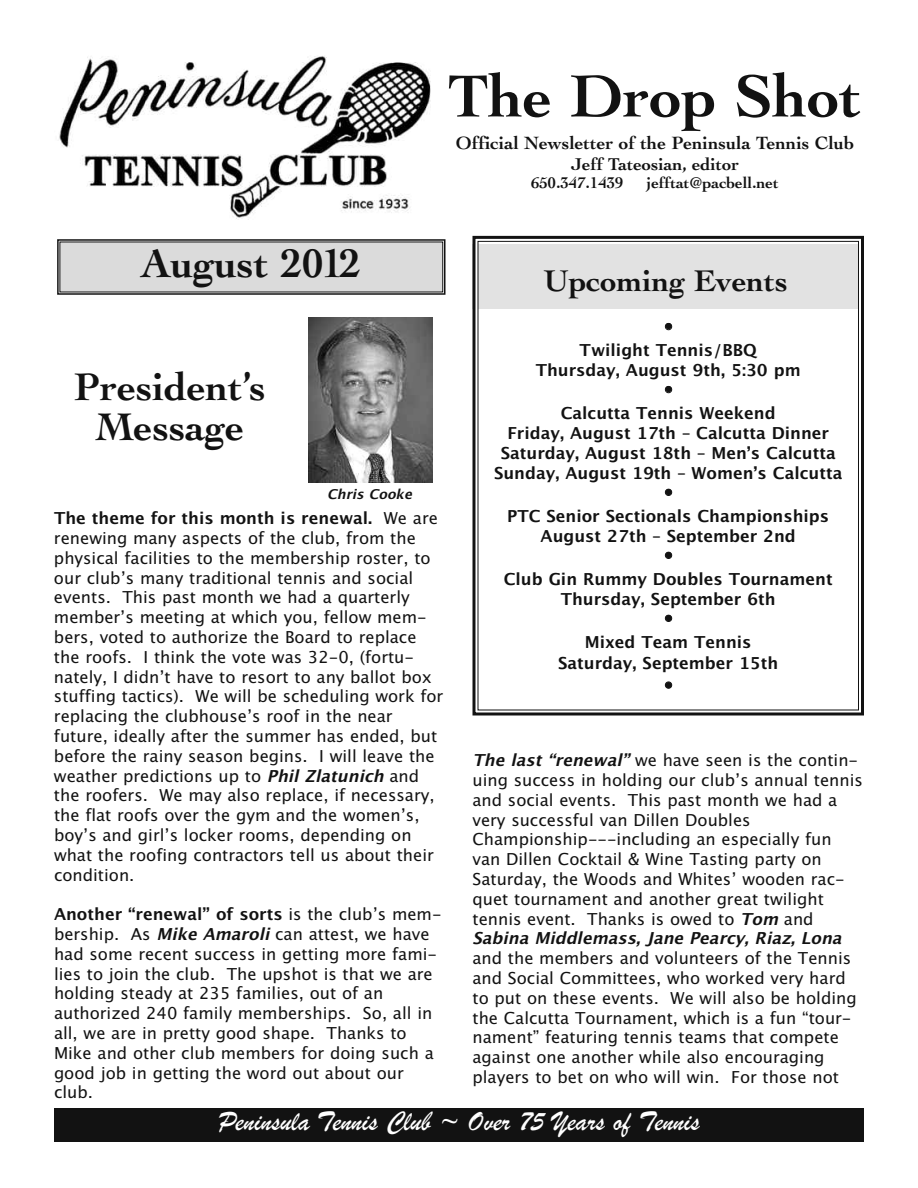
<style>
.page{position:relative;width:918px;height:1188px;background:#fff}
.page>*{position:absolute;margin:0;border:0;box-sizing:border-box;transform-origin:0 0}
.t1{font:700 62.4px "Cochin";color:#121212}
.t2{font:700 42px "Cochin";color:#121212}
.t3{font:700 40.5px/40.5px "Cochin";color:#121212;text-align:center}
.t4{font:700 31.5px "Cochin";color:#121212}
.t5{font:28.8px "Brush Script";color:#fff}
.t6{font:900 19.5px "Arial";color:#121212}
.t7{font:700 18.75px "Cochin";color:#121212}
.t8{font:700 18px "Cochin";color:#121212}
.t9{font:16.5px/19.8px "Lucida Grande";color:#121212}
.t10{font:700 16.5px/19.8px "Lucida Grande";color:#121212;text-align:center}
.t11{font:700 16.2px "Cochin";color:#121212}
.t12{font:italic 700 13.5px "Lucida Grande";color:#121212}
.s1{font-weight:700}
.s2{font-weight:700;font-style:italic}
</style>
<div class="page">
<div style="left:472px;top:244px;width:392px;height:64px;background:#e2e2e2"></div>
<div style="left:472px;top:236px;width:392px;height:480px;border:3px solid #121212"></div>
<div style="left:54px;top:1108px;width:810px;height:34px;background:#121212"></div>
<img style="left:59px;top:56px;width:372px;height:164px">
<div style="left:60px;top:242px;width:382px;height:50px;background:#dbdbdb"></div>
<div style="left:57px;top:239px;width:389px;height:56px;border:2px solid #121212"></div>
<img style="left:309px;top:317px;width:124px;height:166px">
<h2 class="t2" style="left:141px;top:238px;width:222px">August 2012</h2>
<h1 class="t1" style="left:448px;top:59px;width:415px">The Drop Shot</h1>
<p class="t7" style="left:456px;top:132px;width:400px">Official Newsletter of the Peninsula Tennis Club</p>
<p class="t8" style="left:571px;top:153px;width:170px">Jeff Tateosian, editor</p>
<p class="t11" style="left:531px;top:173px;width:94px">650.347.1439</p>
<p class="t11" style="left:647px;top:173px;width:133px">jefftat@pacbell.net</p>
<h3 class="t4" style="left:544px;top:262px;width:246px">Upcoming Events</h3>
<h3 class="t3" style="left:74px;top:366px;width:193px">President’s<br>Message</h3>
<p class="t12" style="left:327px;top:486px;width:91px">Chris Cooke</p>
<p class="t9" style="left:54px;top:509px;width:391px"><span class="s1">The theme for this month is renewal.</span> We are renewing many aspects of the club, from the physical facilities to the membership roster, to our club’s many traditional tennis and social events. This past month we had a quarterly member’s meeting at which you, fellow mem&shy;bers, voted to authorize the Board to replace the roofs. I think the vote was 32-0, (fortu&shy;nately, I didn’t have to resort to any ballot box stuffing tactics). We will be scheduling work for replacing the clubhouse’s roof in the near future, ideally after the summer has ended, but before the rainy season begins. I will leave the weather predictions up to <span class="s2">PhilZlatunich</span>and the roofers. We may also replace, if necessary, the flat roofs over the gym and the women’s, boy’s and girl’s locker rooms, depending on what the roofing contractors tell us about their condition.</p>
<p class="t9" style="left:54px;top:905px;width:389px"><span class="s1">Another “renewal” of sorts</span> is the club’s mem&shy;bership. As <span class="s2">MikeAmaroli</span>can attest, we have had some recent success in getting more fami&shy;lies to join the club. The upshot is that we are holding steady at 235 families, out of an authorized 240 family memberships. So, all in all, we are in pretty good shape. Thanks to Mike and other club members for doing such a good job in getting the word out about our club.</p>
<p class="t6" style="left:664px;top:315px;width:11px">•</p>
<p class="t10" style="left:536px;top:341px;width:267px">Twilight Tennis/BBQ<br>Thursday, August 9th, 5:30 pm</p>
<p class="t6" style="left:664px;top:378px;width:11px">•</p>
<p class="t10" style="left:494px;top:404px;width:350px">Calcutta Tennis Weekend<br>Friday, August 17th – Calcutta Dinner Saturday, August 18th – Men’s Calcutta Sunday, August 19th – Women’s Calcutta</p>
<p class="t6" style="left:664px;top:481px;width:11px">•</p>
<p class="t10" style="left:507px;top:506px;width:323px">PTC Senior Sectionals Championships<br>August 27th – September 2nd</p>
<p class="t6" style="left:664px;top:544px;width:11px">•</p>
<p class="t10" style="left:504px;top:569px;width:330px">Club Gin Rummy Doubles Tournament<br>Thursday, September 6th</p>
<p class="t6" style="left:664px;top:607px;width:11px">•</p>
<p class="t10" style="left:558px;top:632px;width:222px;line-height:20.9px">Mixed Team Tennis<br>Saturday, September 15th</p>
<p class="t6" style="left:664px;top:674px;width:11px">•</p>
<p class="t9" style="left:472px;top:751px;width:392px"><span class="s2">Thelast“renewal”</span>we have seen is the contin&shy;uing success in holding our club’s annual tennis and social events. This past month we had a very successful van Dillen Doubles Championship---including an especially fun van Dillen Cocktail &amp; Wine Tasting party on Saturday, the Woods and Whites’ wooden rac&shy;quet tournament and another great twilight tennis event. Thanks is owed to <span class="s2">Tom</span>and <span class="s2">Sabina Middlemass, Jane Pearcy, Riaz, Lona</span></p>
<p class="t9" style="left:472px;top:949px;width:386px">and the members and volunteers of the Tennis and Social Committees, who worked very hard to put on these events. We will also be holding the Calcutta Tournament, which is a fun “tour&shy;nament” featuring tennis teams that compete against one another while also encouraging players to bet on who will win. For those not</p>
<h3 class="t5" style="left:218px;top:1103px;width:483px">Peninsula Tennis Club ~ Over 75 Years of Tennis</h3>
</div>
